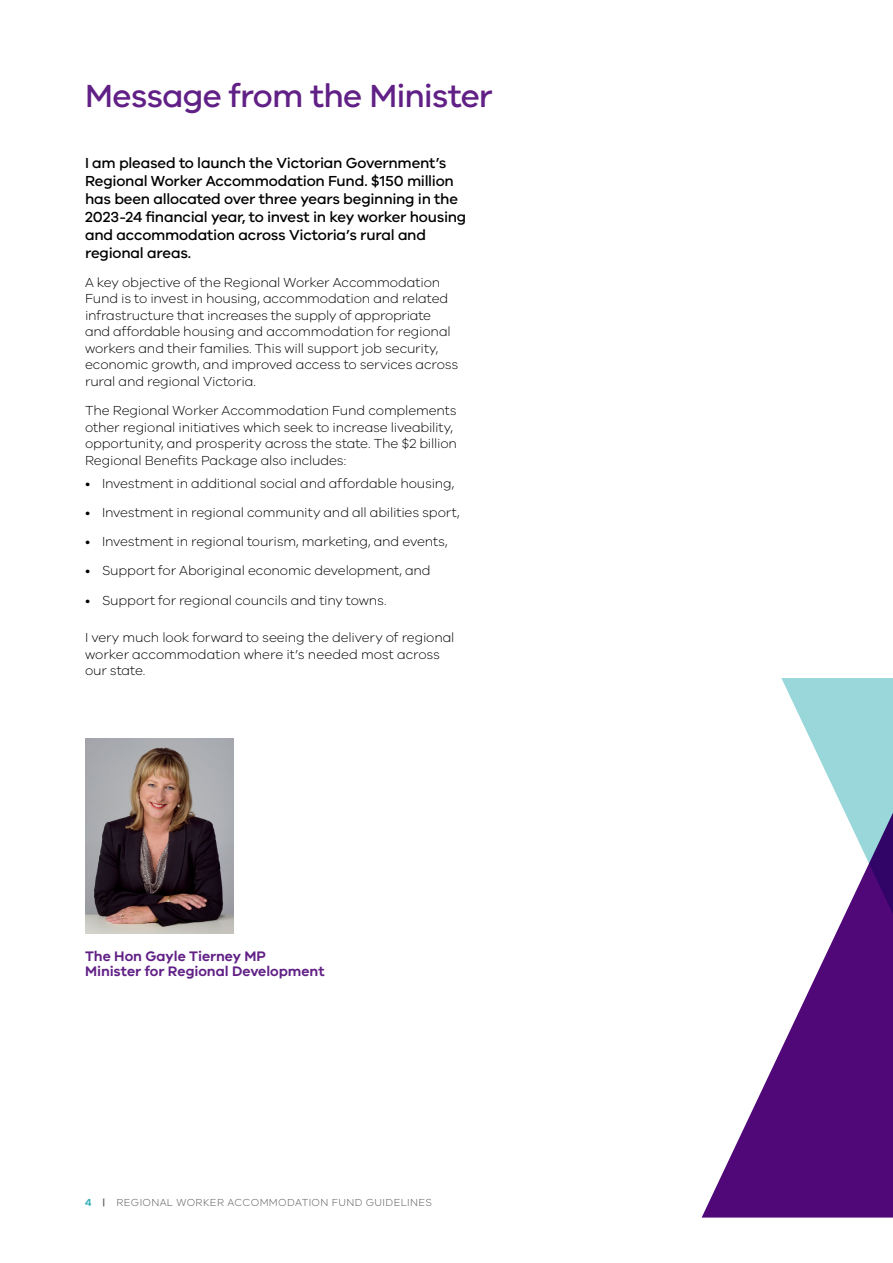
<style>
.page{position:relative;width:893px;height:1263px;background:#fff}
.page>*{position:absolute;margin:0;border:0;box-sizing:border-box;transform-origin:0 0}
.t1{font:500 33px "VIC";letter-spacing:-.025em;color:#612086}
.t2{font:500 15px/18px "VIC";letter-spacing:-.015em;color:#000}
.t3{font:600 14.25px/15px "VIC";color:#612086}
.t4{font:300 13.5px/16.5px "VIC";letter-spacing:-.01em;color:#000}
.t5{font:300 10.5px "VIC";letter-spacing:.035em;color:#58595b}
.s1{font-weight:600;color:#33b0b8}
.s2{font-weight:500}
</style>
<div class="page">
<svg style="left:702px;top:1050px;width:79px;height:167px"></svg>
<svg style="left:781px;top:678px;width:112px;height:539px;fill:#500778"></svg>
<img style="left:85px;top:738px;width:149px;height:196px">
<h1 class="t1" style="left:85px;top:76px;width:409px">Message from the Minister</h1>
<p class="t2" style="left:85px;top:153px;width:383px">I am pleased to launch the Victorian Government’s Regional Worker Accommodation Fund. $150 million has been allocated over three years beginning in the 2023-24 financial year, to invest in key worker housing and accommodation across Victoria’s rural and regional areas.</p>
<p class="t4" style="left:85px;top:274px;width:375px">A key objective of the Regional Worker Accommodation Fund is to invest in housing, accommodation and related infrastructure that increases the supply of appropriate and affordable housing and accommodation for regional workers and their families. This will support job security, economic growth, and improved access to services across rural and regional Victoria.</p>
<p class="t4" style="left:85px;top:402px;width:373px">The Regional Worker Accommodation Fund complements other regional initiatives which seek to increase liveability, opportunity, and prosperity across the state. The $2 billion Regional Benefits Package also includes:</p>
<p class="t4" style="left:85px;top:474px;width:371px">• Investment in additional social and affordable housing,</p>
<p class="t4" style="left:85px;top:504px;width:376px">• Investment in regional community and all abilities sport,</p>
<p class="t4" style="left:85px;top:533px;width:364px">• Investment in regional tourism, marketing, and events,</p>
<p class="t4" style="left:85px;top:562px;width:347px">• Support for Aboriginal economic development, and</p>
<p class="t4" style="left:85px;top:591px;width:303px">• Support for regional councils and tiny towns.</p>
<p class="t4" style="left:85px;top:629px;width:371px">I very much look forward to seeing the delivery of regional worker accommodation where it’s needed most across our state.</p>
<p class="t3" style="left:85px;top:949px;width:241px">The Hon Gayle Tierney MP<br>Minister for Regional Development</p>
<p class="t5" style="left:85px;top:1196px;width:349px"><span class="s1">4</span> <span class="s2">|</span> REGIONAL WORKER ACCOMMODATION FUND GUIDELINES</p>
</div>
